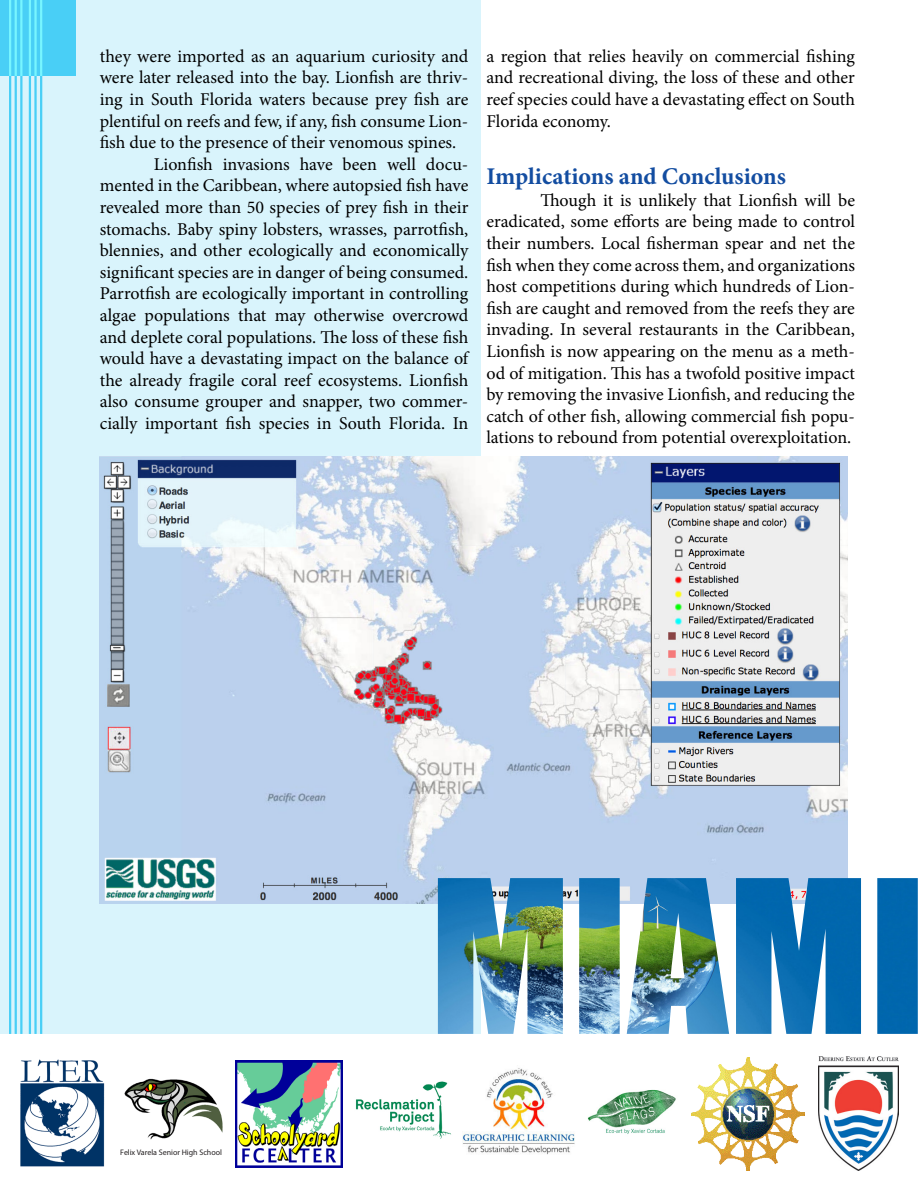
<style>
.page{position:relative;width:918px;height:1188px;background:#fff}
.page>*{position:absolute;margin:0;border:0;box-sizing:border-box;transform-origin:0 0}
.t1{font:700 24px "Minion Pro";color:#134da1}
.t2{font:18px/21.6px "Minion Pro";color:#000;text-align:justify}
.t3{font:7.95px "Myriad Pro";color:#231f20}
</style>
<div class="page">
<div style="left:0;top:0;width:481px;height:1034px;background:#d9f4fc"></div>
<div style="left:0;top:0;width:76px;height:76px;background:#49cff6"></div>
<img style="left:99px;top:457px;width:749px;height:446px">
<img style="left:438px;top:878px;width:480px;height:156px">
<img style="left:20px;top:1060px;width:85px;height:107px">
<img style="left:124px;top:1078px;width:99px;height:62px">
<img style="left:236px;top:1060px;width:106px;height:107px">
<img style="left:356px;top:1081px;width:95px;height:58px">
<img style="left:462px;top:1068px;width:113px;height:87px">
<img style="left:588px;top:1089px;width:88px;height:45px">
<img style="left:692px;top:1057px;width:113px;height:113px">
<img style="left:819px;top:1057px;width:79px;height:113px">
<hr style="left:20px;top:0;width:2px;height:1034px;background:#40c7f4">
<hr style="left:15px;top:0;width:2px;height:1034px;background:#40c7f4">
<hr style="left:9px;top:0;width:2px;height:1034px;background:#40c7f4">
<hr style="left:40px;top:0;width:2px;height:1034px;background:#40c7f4">
<hr style="left:34px;top:0;width:3px;height:1034px;background:#40c7f4">
<hr style="left:29px;top:0;width:2px;height:1034px;background:#40c7f4">
<p class="t2" style="left:100px;top:45px;width:370px">they were imported as an aquarium curiosity and were later released into the bay. Lionfish are thriv&shy;ing in South Florida waters because prey fish are plentiful on reefs and few, if any, fish consume Lion&shy;fish due to the presence of their venomous spines.</p>
<p class="t2" style="left:100px;top:153px;width:370px;text-indent:54px">Lionfish invasions have been well docu&shy;mented in the Caribbean, where autopsied fish have revealed more than 50 species of prey fish in their stomachs. Baby spiny lobsters, wrasses, parrotfish, blennies, and other ecologically and economically significant species are in danger of being consumed.<br>Parrotfish are ecologically important in controlling algae populations that may otherwise overcrowd and deplete coral populations. The loss of these fish would have a devastating impact on the balance of the already fragile coral reef ecosystems. Lionfish also consume grouper and snapper, two commer&shy;cially important fish species in South Florida. In</p>
<p class="t2" style="left:486px;top:45px;width:370px">a region that relies heavily on commercial fishing and recreational diving, the loss of these and other reef species could have a devastating effect on South Florida economy.</p>
<p class="t1" style="left:486px;top:160px;width:301px">Implications and Conclusions</p>
<p class="t2" style="left:486px;top:189px;width:370px;text-indent:54px">Though it is unlikely that Lionfish will be eradicated, some efforts are being made to control their numbers. Local fisherman spear and net the fish when they come across them, and organizations host competitions during which hundreds of Lion&shy;fish are caught and removed from the reefs they are invading. In several restaurants in the Caribbean, Lionfish is now appearing on the menu as a meth&shy;od of mitigation. This has a twofold positive impact by removing the invasive Lionfish, and reducing the catch of other fish, allowing commercial fish popu&shy;lations to rebound from potential overexploitation.</p>
<p class="t3" style="left:120px;top:1147px;width:103px">Felix Varela Senior High School</p>
</div>
